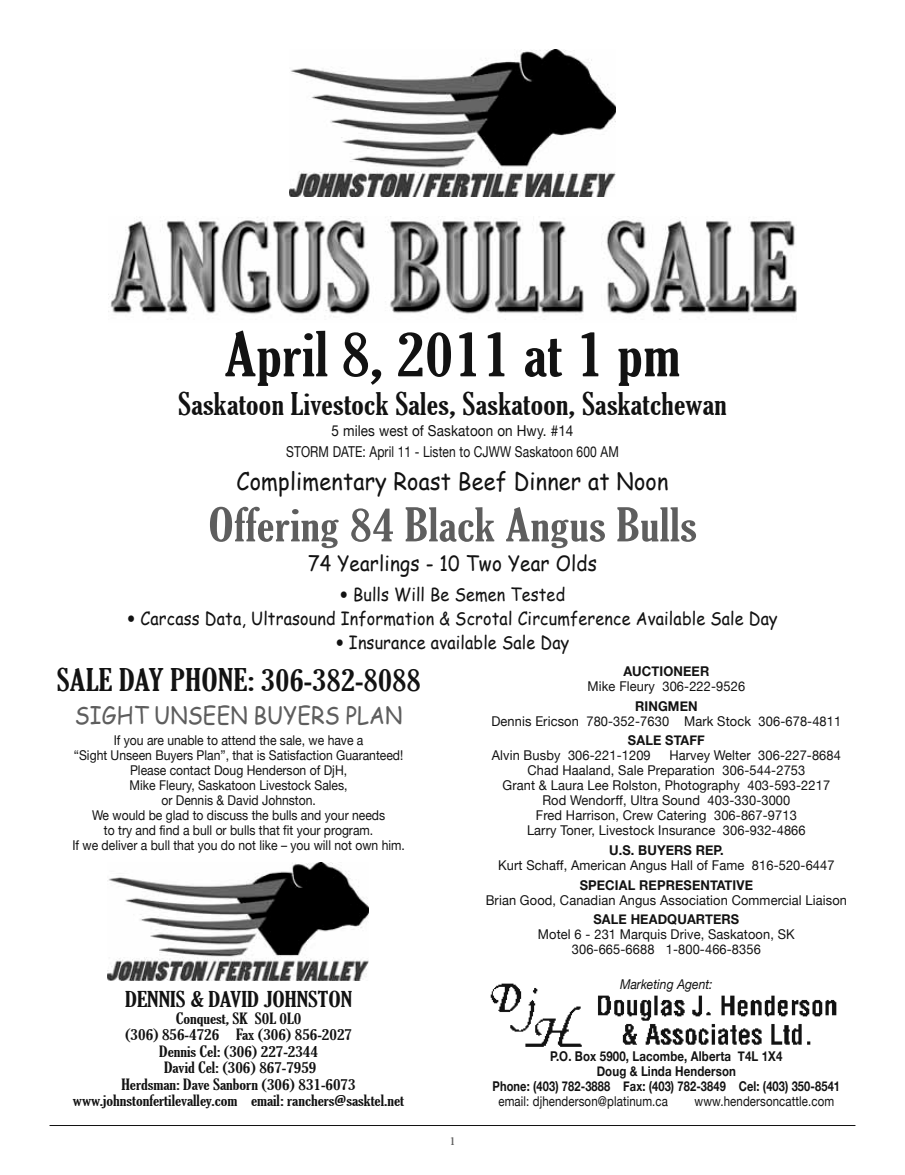
<style>
.page{position:relative;width:905px;height:1175px;background:#fff}
.page>*{position:absolute;margin:0;border:0;box-sizing:border-box;transform-origin:0 0}
.t1{font:extra-condensed 60px "Gloucester";letter-spacing:.01em;color:#121212;scale:1.2 1}
.t2{font:extra-condensed 45px "Gloucester";letter-spacing:.01em;color:#5e5e5e;scale:1.25 1}
.t3{font:extra-condensed 30px "Gloucester";letter-spacing:.01em;color:#121212;scale:1.2 1}
.t4{font:24px "Comic Sans MS";letter-spacing:.01em;color:#121212;scale:.9 1}
.t5{font:24px "Comic Sans MS";letter-spacing:.01em;color:#5e5e5e;scale:.9 1}
.t6{font:21px "Comic Sans MS";letter-spacing:.01em;color:#121212;scale:.9 1}
.t7{font:extra-condensed 21px "Gloucester";color:#121212;scale:1.3 1}
.t8{font:18px "Comic Sans MS";letter-spacing:.01em;color:#121212;scale:.9 1}
.t9{font:extra-condensed 15px/16.5px "Gloucester";color:#121212;text-align:center;scale:1.3 1}
.t10{font:15px/21px "Helvetica Neue";letter-spacing:.01em;color:#121212;text-align:center;scale:.9 1}
.t11{font:13.5px/15px "Helvetica Neue";letter-spacing:.01em;color:#121212;text-align:center;scale:.95 1}
.t12{font:13.5px/15px "Helvetica Neue";letter-spacing:.01em;color:#121212;text-align:center;scale:.9 1}
.t13{font:700 13.5px/15px "Helvetica Neue";letter-spacing:.01em;color:#121212;text-align:center;scale:.85 1}
.t14{font:700 13.5px "Helvetica Neue";letter-spacing:.01em;color:#121212;scale:.95 1}
.t15{font:13.5px "Helvetica Neue";letter-spacing:.01em;color:#121212;scale:.85 1}
.t16{font:italic 13.5px "Helvetica Neue";color:#121212;scale:.9 1}
.t17{font:extra-condensed 10.5px "Gloucester";color:#5e5e5e;scale:1.2 1}
.s1{font-family:"Helvetica Neue";font-weight:700}
</style>
<div class="page">
<img style="left:490px;top:983px;width:347px;height:63px">
<hr style="left:50px;top:1125px;width:805px;height:1px;background:#121212">
<img style="left:289px;top:50px;width:326px;height:147px">
<img style="left:108px;top:216px;width:688px;height:104px">
<img style="left:108px;top:862px;width:261px;height:118px">
<h1 class="t1" style="left:225px;top:319px;width:381px">April 8, 2011 at 1 pm</h1>
<h3 class="t3" style="left:178px;top:387px;width:459px">Saskatoon Livestock Sales, Saskatoon, Saskatchewan</h3>
<p class="t10" style="left:286px;top:420px;width:371px">5 miles west of Saskatoon on Hwy. #14<br>STORM DATE: April 11 - Listen to CJWW Saskatoon 600 AM</p>
<h3 class="t4" style="left:236px;top:464px;width:481px">Complimentary Roast Beef Dinner at Noon</h3>
<h2 class="t2" style="left:208px;top:499px;width:392px">Offering 84 Black Angus Bulls</h2>
<h3 class="t6" style="left:308px;top:548px;width:322px">74 Yearlings - 10 Two Year Olds</h3>
<h3 class="t8" style="left:340px;top:581px;width:252px"><span class="s1">•</span> Bulls Will Be Semen Tested</h3>
<h3 class="t8" style="left:127px;top:605px;width:724px"><span class="s1">•</span> Carcass Data, Ultrasound Information &amp; Scrotal Circumference Available Sale Day</h3>
<h3 class="t8" style="left:336px;top:629px;width:261px"><span class="s1">•</span> Insurance available Sale Day</h3>
<h3 class="t3" style="left:57px;top:662px;width:305px">SALE DAY PHONE: 306-382-8088</h3>
<h3 class="t5" style="left:75px;top:697px;width:365px">SIGHT UNSEEN BUYERS PLAN</h3>
<p class="t12" style="left:72px;top:732px;width:371px">If you are unable to attend the sale, we have a<br>“Sight Unseen Buyers Plan”, that is Satisfaction Guaranteed!<br>Please contact Doug Henderson of DjH,<br>Mike Fleury, Saskatoon Livestock Sales,<br>or Dennis &amp; David Johnston.<br>We would be glad to discuss the bulls and your needs<br>to try and find a bull or bulls that fit your program.<br>If we deliver a bull that you do not like – you will not own him.</p>
<h3 class="t7" style="left:125px;top:987px;width:176px">DENNIS &amp; DAVID JOHNSTON</h3>
<p class="t9" style="left:73px;top:1009px;width:256px">Conquest, SK S0L 0L0<br>(306) 856-4726 Fax (306) 856-2027<br>Dennis Cel: (306) 227-2344<br>David Cel: (306) 867-7959<br>Herdsman: Dave Sanborn (306) 831-6073 www.johnstonfertilevalley.com email: ranchers@sasktel.net</p>
<p class="t17" style="left:450px;top:1134px;width:6px">1</p>
<p class="t14" style="left:623px;top:663px;width:92px">AUCTIONEER</p>
<p class="t11" style="left:587px;top:679px;width:167px">Mike Fleury 306-222-9526</p>
<p class="t14" style="left:635px;top:697px;width:67px">RINGMEN</p>
<p class="t11" style="left:491px;top:713px;width:370px">Dennis Ericson 780-352-7630 Mark Stock 306-678-4811</p>
<p class="t14" style="left:628px;top:732px;width:82px">SALE STAFF</p>
<p class="t11" style="left:491px;top:748px;width:169px">Alvin Busby 306-221-1209</p>
<p class="t11" style="left:669px;top:748px;width:182px">Harvey Welter 306-227-8684</p>
<p class="t11" style="left:527px;top:763px;width:294px">Chad Haaland, Sale Preparation 306-544-2753</p>
<p class="t11" style="left:502px;top:778px;width:346px">Grant &amp; Laura Lee Rolston, Photography 403-593-2217</p>
<p class="t11" style="left:542px;top:793px;width:262px">Rod Wendorff, Ultra Sound 403-330-3000</p>
<p class="t11" style="left:536px;top:808px;width:276px">Fred Harrison, Crew Catering 306-867-9713</p>
<p class="t11" style="left:527px;top:823px;width:295px">Larry Toner, Livestock Insurance 306-932-4866</p>
<p class="t14" style="left:609px;top:841px;width:122px">U.S. BUYERS REP.</p>
<p class="t11" style="left:498px;top:857px;width:356px">Kurt Schaff, American Angus Hall of Fame 816-520-6447</p>
<p class="t14" style="left:579px;top:876px;width:184px">SPECIAL REPRESENTATIVE</p>
<p class="t11" style="left:485px;top:892px;width:382px">Brian Good, Canadian Angus Association Commercial Liaison</p>
<p class="t14" style="left:593px;top:910px;width:155px">SALE HEADQUARTERS</p>
<p class="t11" style="left:538px;top:926px;width:272px">Motel 6 - 231 Marquis Drive, Saskatoon, SK<br>306-665-6688 1-800-466-8356</p>
<p class="t16" style="left:620px;top:976px;width:104px">Marketing Agent:</p>
<p class="t13" style="left:492px;top:1048px;width:410px">P.O. Box 5900, Lacombe, Alberta T4L 1X4<br>Doug &amp; Linda Henderson<br>Phone: (403) 782-3888 Fax: (403) 782-3849 Cel: (403) 350-8541</p>
<p class="t15" style="left:498px;top:1093px;width:201px">email: djhenderson@platinum.ca</p>
<p class="t15" style="left:694px;top:1093px;width:166px">www.hendersoncattle.com</p>
</div>
